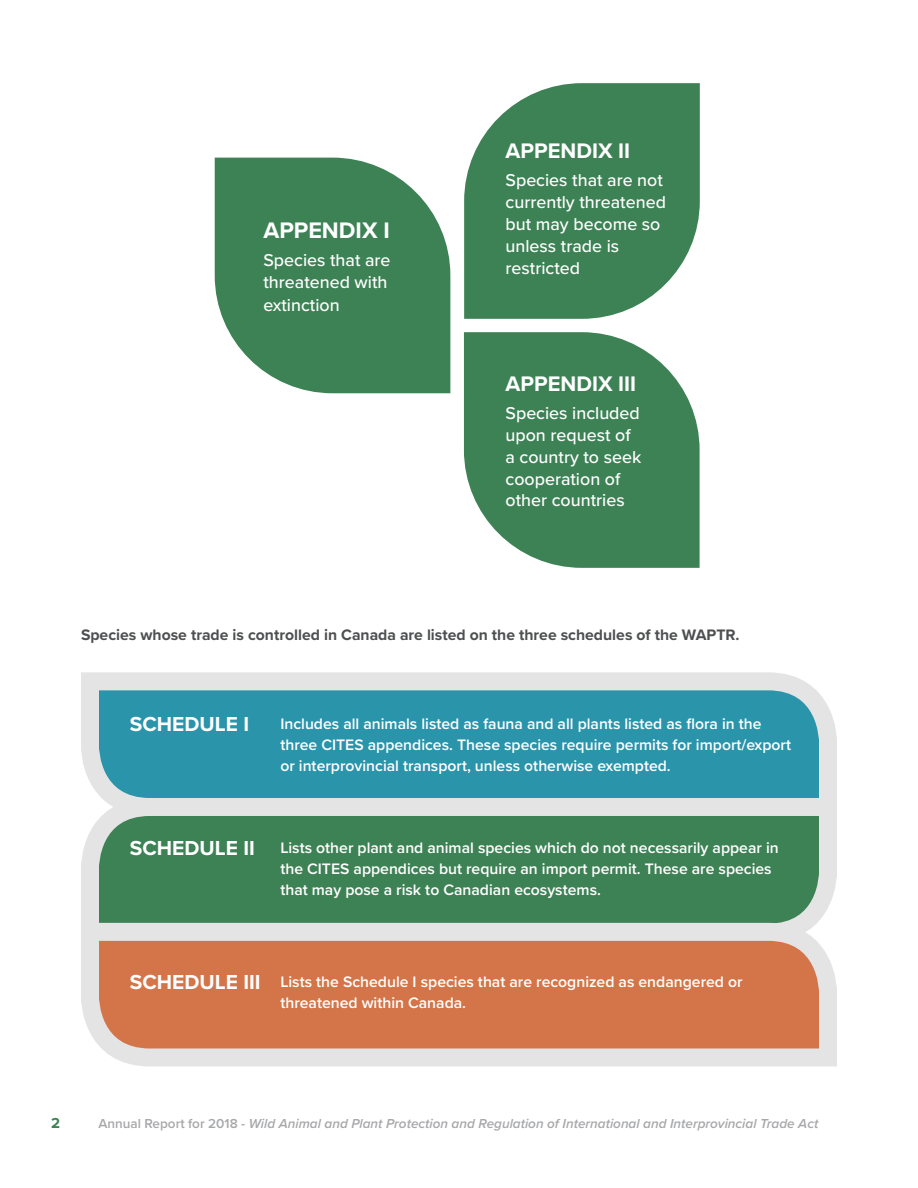
<style>
.page{position:relative;width:918px;height:1188px;background:#fff}
.page>*{position:absolute;margin:0;border:0;box-sizing:border-box;transform-origin:0 0}
.Body_Text{font:700 23.25px "Proxima Nova";color:#fff}
.Body_Text-2{font:700 21.9px "Proxima Nova";color:#fff}
.Body_Text-3{font:700 21px "Proxima Nova";color:#fff}
.Body_Text-4{font:500 17.85px/21.9px "Proxima Nova";color:#fff}
.Body_Text-5{font:600 15.75px/21px "Proxima Nova";color:#fff}
.Body_Text-6{font:700 15.75px "Proxima Nova";color:#4e4f50}
.t1{font:700 15px "Proxima Nova";color:#3d8255}
.t2{font:italic 600 13.5px "Proxima Nova";color:#717275}
.s1{font-style:normal}
</style>
<div class="page">
<svg style="left:81px;top:672px;width:756px;height:117px;background:#50a4b7"></svg>
<svg style="left:81px;top:789px;width:756px;height:125px;background:#5c9676"></svg>
<svg style="left:81px;top:914px;width:756px;height:153px;background:#d09575"></svg>
<svg style="left:215px;top:158px;width:235px;height:235px;background:#518f66"></svg>
<svg style="left:464px;top:332px;width:236px;height:236px;background:#528f67"></svg>
<svg style="left:464px;top:83px;width:236px;height:236px;background:#528f67"></svg>
<p class="Body_Text" style="left:263px;top:213px;width:128px">APPENDIX I</p>
<p class="Body_Text-4" style="left:263px;top:249px;width:129px">Species that are threatened with extinction</p>
<p class="Body_Text-2" style="left:506px;top:134px;width:126px">APPENDIX II</p>
<p class="Body_Text-4" style="left:506px;top:169px;width:162px">Species that are not currently threatened but may become so unless trade is restricted</p>
<p class="Body_Text-2" style="left:506px;top:367px;width:132px">APPENDIX III</p>
<p class="Body_Text-4" style="left:506px;top:402px;width:137px">Species included upon request of a country to seek cooperation of other countries</p>
<p class="Body_Text-6" style="left:81px;top:623px;width:660px">Species whose trade is controlled in Canada are listed on the three schedules of the WAPTR.</p>
<p class="Body_Text-3" style="left:130px;top:709px;width:121px">SCHEDULE I</p>
<p class="Body_Text-3" style="left:130px;top:833px;width:127px">SCHEDULE II</p>
<p class="Body_Text-5" style="left:280px;top:713px;width:512px">Includes all animals listed as fauna and all plants listed as flora in the three CITES appendices. These species require permits for import/export or interprovincial transport, unless otherwise exempted.</p>
<p class="Body_Text-5" style="left:280px;top:836px;width:500px">Lists other plant and animal species which do not necessarily appear in the CITES appendices but require an import permit. These are species that may pose a risk to Canadian ecosystems.</p>
<p class="Body_Text-3" style="left:130px;top:966px;width:132px">SCHEDULE III</p>
<p class="Body_Text-5" style="left:280px;top:971px;width:464px">Lists the Schedule I species that are recognized as endangered or threatened within Canada.</p>
<p class="t1" style="left:51px;top:1112px;width:10px">2</p>
<p class="t2" style="left:99px;top:1114px;width:721px"><span class="s1">Annual Report for 2018 -</span> Wild Animal and Plant Protection and Regulation of International and Interprovincial Trade Act</p>
</div>
